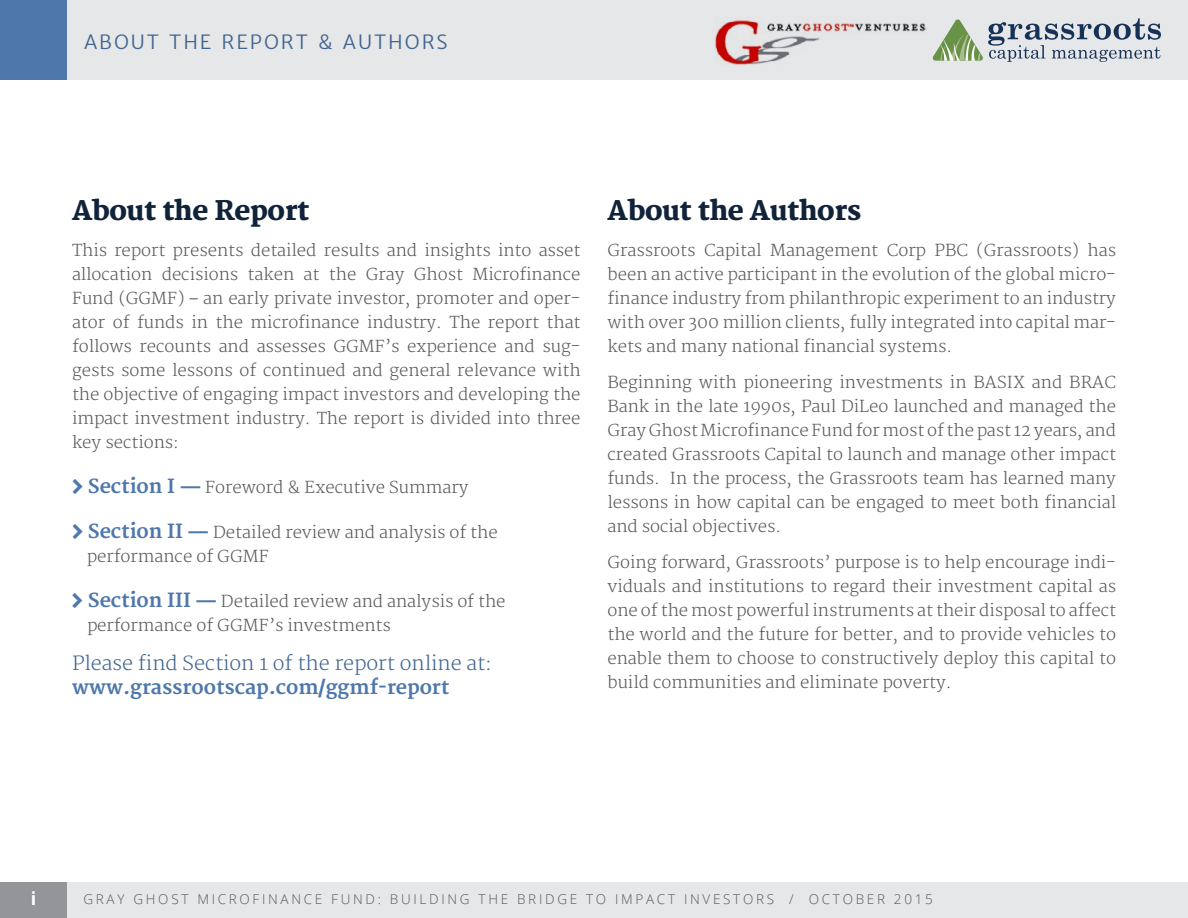
<style>
.page{position:relative;width:1188px;height:918px;background:#fff}
.page>*{position:absolute;margin:0;border:0;box-sizing:border-box;transform-origin:0 0}
.t1{font:900 27px "Merriweather";letter-spacing:-.01em;color:#102339}
.t2{font:300 19.5px "Merriweather";color:#416590}
.t3{font:700 19.5px "Merriweather";color:#4e78ac}
.t4{font:19.5px "Merriweather Sans";letter-spacing:.1em;color:#416590}
.t5{font:700 18px "Open Sans";color:#fff}
.t6{font:300 16.5px/24px "Merriweather";color:#58595b;text-align:justify}
.t7{font:300 13.5px "Open Sans";letter-spacing:.2em;color:#58595b}
.s1{font-weight:700;font-size:19.5px;color:#4e78ac}
</style>
<div class="page">
<div style="left:67px;top:0;width:1120px;height:80px;background:#e6e7e8"></div>
<div style="left:0;top:882px;width:67px;height:36px;background:#939598"></div>
<div style="left:67px;top:882px;width:1120px;height:36px;background:#e6e7e8"></div>
<img style="left:715px;top:20px;width:212px;height:45px">
<svg style="left:932px;top:18px;width:229px;height:44px"></svg>
<div style="left:0;top:0;width:67px;height:80px;background:#4e78ac"></div>
<p class="t4" style="left:84px;top:30px;width:365px">ABOUT THE REPORT &amp; AUTHORS</p>
<h1 class="t1" style="left:72px;top:194px;width:239px">About the Report</h1>
<p class="t6" style="left:72px;top:239px;width:510px">This report presents detailed results and insights into asset allocation decisions taken at the Gray Ghost Microfinance Fund (GGMF) – an early private investor, promoter and oper&shy;ator of funds in the microfinance industry. The report that follows recounts and assesses GGMF’s experience and sug&shy;gests some lessons of continued and general relevance with the objective of engaging impact investors and developing the impact investment industry. The report is divided into three key sections:</p>
<p class="t6" style="left:88px;top:476px;width:382px"><span class="s1">Section I —</span> Foreword &amp; Executive Summary</p>
<p class="t6" style="left:87px;top:521px;width:412px"><span class="s1">Section II —</span> Detailed review and analysis of the performance of GGMF</p>
<p class="t6" style="left:87px;top:590px;width:420px"><span class="s1">Section III —</span> Detailed review and analysis of the performance of GGMF’s investments</p>
<p class="t2" style="left:72px;top:651px;width:421px">Please find Section 1 of the report online at:</p>
<p class="t3" style="left:72px;top:676px;width:379px">www.grassrootscap.com/ggmf-report</p>
<h1 class="t1" style="left:608px;top:194px;width:256px">About the Authors</h1>
<p class="t6" style="left:608px;top:239px;width:510px">Grassroots Capital Management Corp PBC (Grassroots) has been an active participant in the evolution of the global micro&shy;finance industry from philanthropic experiment to an industry with over 300 million clients, fully integrated into capital mar&shy;kets and many national financial systems.</p>
<p class="t6" style="left:608px;top:371px;width:510px">Beginning with pioneering investments in BASIX and BRAC Bank in the late 1990s, Paul DiLeo launched and managed the Gray Ghost Microfinance Fund for most of the past 12 years, and created Grassroots Capital to launch and manage other impact funds. In the process, the Grassroots team has learned many lessons in how capital can be engaged to meet both financial and social objectives.</p>
<p class="t6" style="left:608px;top:551px;width:510px">Going forward, Grassroots’ purpose is to help encourage indi&shy;viduals and institutions to regard their investment capital as one of the most powerful instruments at their disposal to affect the world and the future for better, and to provide vehicles to enable them to choose to constructively deploy this capital to build communities and eliminate poverty.</p>
<p class="t5" style="left:31px;top:886px;width:7px">i</p>
<p class="t7" style="left:83px;top:889px;width:851px">GRAY GHOST MICROFINANCE FUND: BUILDING THE BRIDGE TO IMPACT INVESTORS / OCTOBER 2015</p>
</div>
